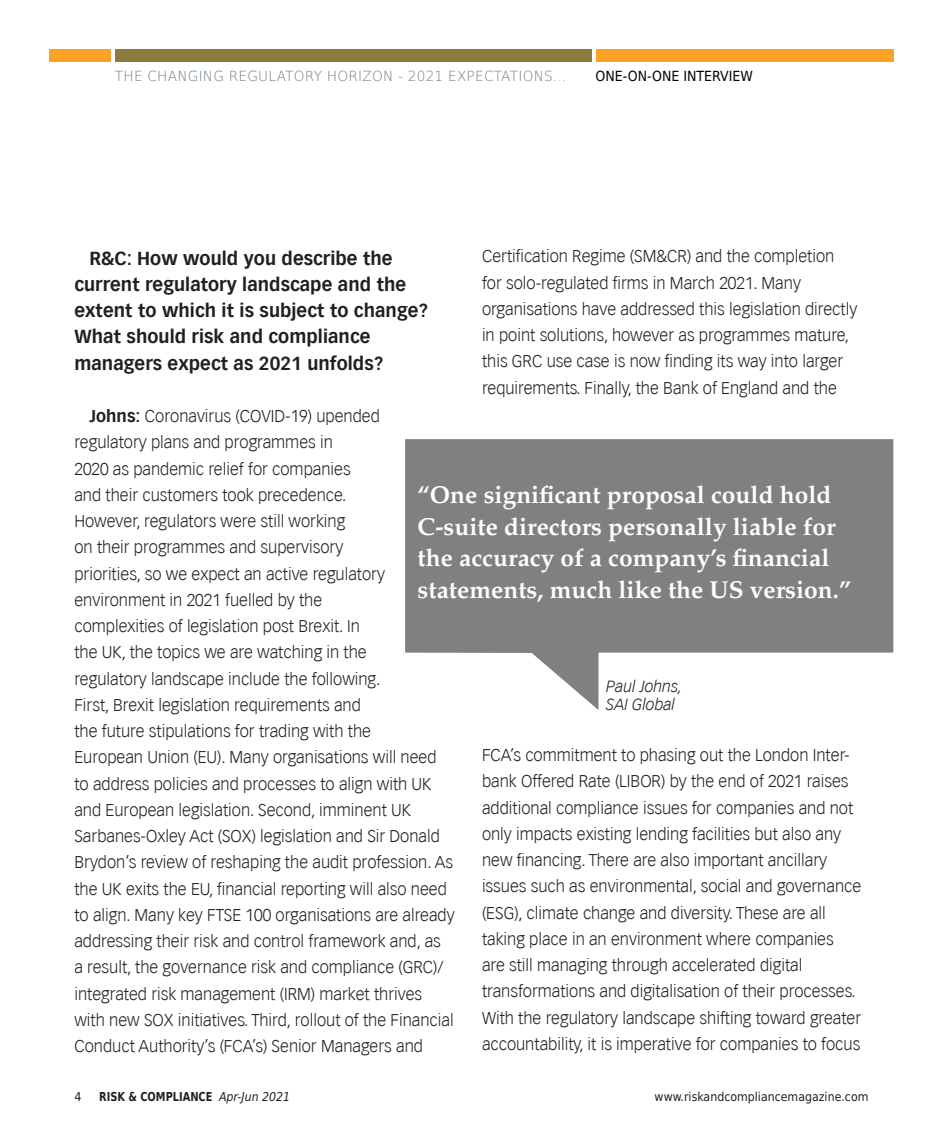
<style>
.page{position:relative;width:943px;height:1141px;background:#fff}
.page>*{position:absolute;margin:0;border:0;box-sizing:border-box;transform-origin:0 0}
.t1{font:700 24.5px/31.5px "Palatino";color:#fff}
.t2{font:700 18.38px/26.2px "Vectora LH";letter-spacing:.005em;color:#231f20}
.t3{font:300 16.62px/26.2px "Vectora LH";color:#231f20}
.t4{font:italic 300 15.75px/18.9px "Vectora LH";color:#231f20}
.t5{font:200 14px "DejaVu Sans";letter-spacing:.015em;color:#6a7d8b}
.t6{font:14px "DejaVu Sans Condensed";color:#000}
.t7{font:12.25px "DejaVu Sans Condensed";color:#231f20}
.t8{font:700 12.25px "DejaVu Sans";color:#231f20;scale:.8 1}
.s1{font-weight:700}
.s2{font-family:"DejaVu Sans Condensed";font-weight:400;font-style:italic}
</style>
<div class="page">
<div style="left:595px;top:50px;width:298px;height:12px;background:#fca326"></div>
<div style="left:115px;top:50px;width:477px;height:12px;background:#8f7a3d"></div>
<div style="left:50px;top:50px;width:61px;height:12px;background:#fca326"></div>
<svg style="left:405px;top:439px;width:488px;height:271px;fill:#808080"></svg>
<p class="t5" style="left:115px;top:65px;width:453px">THE CHANGING REGULATORY HORIZON - 2021 EXPECTATIONS...</p>
<p class="t6" style="left:595px;top:64px;width:159px">ONE-ON-ONE INTERVIEW</p>
<p class="t3" style="left:482px;top:244px;width:377px">Certification Regime (SM&amp;CR) and the completion for solo-regulated firms in March 2021. Many organisations have addressed this legislation directly in point solutions, however as programmes mature, this GRC use case is now finding its way into larger requirements. Finally, the Bank of England and the</p>
<p class="t2" style="left:74px;top:245px;width:355px;text-indent:15px">R&amp;C: How would you describe the current regulatory landscape and the extent to which it is subject to change?<br>What should risk and compliance managers expect as 2021 unfolds?</p>
<p class="t3" style="left:74px;top:403px;width:382px;text-indent:15px"><span class="s1">Johns:</span> Coronavirus (COVID-19) upended regulatory plans and programmes in<br>2020 as pandemic relief for companies<br>and their customers took precedence.<br>However, regulators were still working<br>on their programmes and supervisory<br>priorities, so we expect an active regulatory environment in 2021 fuelled by the<br>complexities of legislation post Brexit. In<br>the UK, the topics we are watching in the<br>regulatory landscape include the following.<br>First, Brexit legislation requirements and<br>the future stipulations for trading with the<br>European Union (EU). Many organisations will need to address policies and processes to align with UK and European legislation. Second, imminent UK Sarbanes-Oxley Act (SOX) legislation and Sir Donald Brydon’s review of reshaping the audit profession. As the UK exits the EU, financial reporting will also need to align. Many key FTSE 100 organisations are already addressing their risk and control framework and, as<br>a result, the governance risk and compliance (GRC)/ integrated risk management (IRM) market thrives with new SOX initiatives. Third, rollout of the Financial Conduct Authority’s (FCA’s) Senior Managers and</p>
<h1 class="t1" style="left:417px;top:479px;width:435px">“One significant proposal could hold C-suite directors personally liable for the accuracy of a company’s financial statements, much like the US version.”</h1>
<p class="t4" style="left:606px;top:677px;width:77px">Paul Johns,<br>SAI Global</p>
<p class="t3" style="left:482px;top:742px;width:381px">FCA’s commitment to phasing out the London Inter&shy;bank Offered Rate (LIBOR) by the end of 2021 raises additional compliance issues for companies and not only impacts existing lending facilities but also any new financing. There are also important ancillary issues such as environmental, social and governance (ESG), climate change and diversity. These are all taking place in an environment where companies<br>are still managing through accelerated digital transformations and digitalisation of their processes.<br>With the regulatory landscape shifting toward greater accountability, it is imperative for companies to focus</p>
<p class="t7" style="left:74px;top:1086px;width:9px">4</p>
<p class="t8" style="left:99px;top:1086px;width:240px">RISK &amp; COMPLIANCE <span class="s2">Apr-Jun 2021</span></p>
<p class="t7" style="left:654px;top:1086px;width:215px">www.riskandcompliancemagazine.com</p>
</div>
